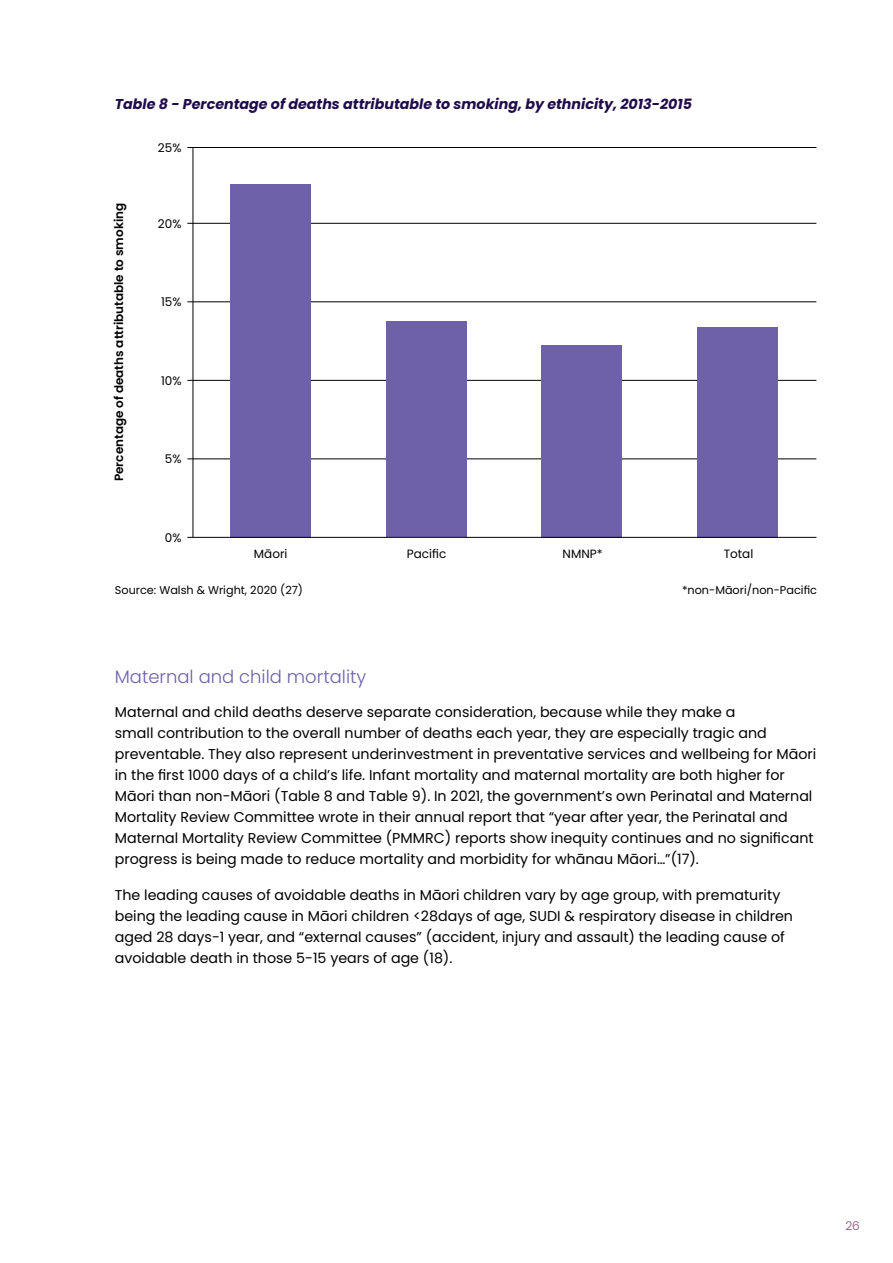
<style>
.page{position:relative;width:893px;height:1263px;background:#fff}
.page>*{position:absolute;margin:0;border:0;box-sizing:border-box;transform-origin:0 0}
.t1{font:300 18px "Poppins";color:#6f60aa}
.t2{font:14.25px/21px "Poppins";color:#000}
.t3{font:italic 700 14.25px "Poppins";color:#1f0c4a}
.t4{font:600 12px "Poppins";color:#000}
.t5{font:12px "Poppins";color:#000}
.t6{font:300 12px "Poppins";color:#844571}
.t7{font:11.25px "Poppins";color:#000}
</style>
<div class="page">
<hr style="left:193px;top:148px;width:1px;height:389px;background:#000">
<hr style="left:187px;top:459px;width:629px;height:1px;background:#000">
<hr style="left:187px;top:380px;width:629px;height:1px;background:#000">
<hr style="left:187px;top:302px;width:629px;height:1px;background:#000">
<hr style="left:187px;top:223px;width:629px;height:1px;background:#000">
<hr style="left:187px;top:147px;width:629px;height:1px;background:#000">
<div style="left:230px;top:184px;width:81px;height:353px;background:#6f60aa"></div>
<div style="left:386px;top:321px;width:81px;height:216px;background:#6f60aa"></div>
<div style="left:541px;top:345px;width:81px;height:192px;background:#6f60aa"></div>
<div style="left:697px;top:327px;width:80px;height:210px;background:#6f60aa"></div>
<hr style="left:187px;top:537px;width:629px;height:1px;background:#000">
<p class="t3" style="left:115px;top:95px;width:579px">Table 8 - Percentage of deaths attributable to smoking, by ethnicity, 2013-2015</p>
<p class="t4" style="left:112px;top:481px;width:280px;rotate:-90deg">Percentage of deaths attributable to smoking</p>
<p class="t5" style="left:158px;top:141px;width:25px">25%</p>
<p class="t5" style="left:158px;top:217px;width:25px">20%</p>
<p class="t5" style="left:161px;top:295px;width:22px">15%</p>
<p class="t5" style="left:161px;top:374px;width:22px">10%</p>
<p class="t5" style="left:165px;top:452px;width:18px">5%</p>
<p class="t5" style="left:165px;top:531px;width:18px">0%</p>
<p class="t5" style="left:254px;top:547px;width:35px">Māori</p>
<p class="t5" style="left:407px;top:547px;width:41px">Pacific</p>
<p class="t5" style="left:563px;top:547px;width:41px">NMNP*</p>
<p class="t5" style="left:724px;top:547px;width:31px">Total</p>
<p class="t7" style="left:115px;top:584px;width:190px">Source: Walsh &amp; Wright, 2020 (27)</p>
<p class="t7" style="left:682px;top:584px;width:136px">*non-Māori/non-Pacific</p>
<p class="t1" style="left:115px;top:666px;width:253px">Maternal and child mortality</p>
<p class="t2" style="left:115px;top:701px;width:703px">Maternal and child deaths deserve separate consideration, because while they make a<br>small contribution to the overall number of deaths each year, they are especially tragic and preventable. They also represent underinvestment in preventative services and wellbeing for Māori in the first 1000 days of a child’s life. Infant mortality and maternal mortality are both higher for Māori than non-Māori (Table 8 and Table 9). In 2021, the government’s own Perinatal and Maternal Mortality Review Committee wrote in their annual report that “year after year, the Perinatal and Maternal Mortality Review Committee (PMMRC) reports show inequity continues and no significant progress is being made to reduce mortality and morbidity for whānau Māori…”(17).</p>
<p class="t2" style="left:115px;top:884px;width:680px">The leading causes of avoidable deaths in Māori children vary by age group, with prematurity being the leading cause in Māori children &lt;28days of age, SUDI &amp; respiratory disease in children aged 28 days-1 year, and “external causes” (accident, injury and assault) the leading cause of avoidable death in those 5-15 years of age (18).</p>
<p class="t6" style="left:845px;top:1219px;width:16px">26</p>
</div>
